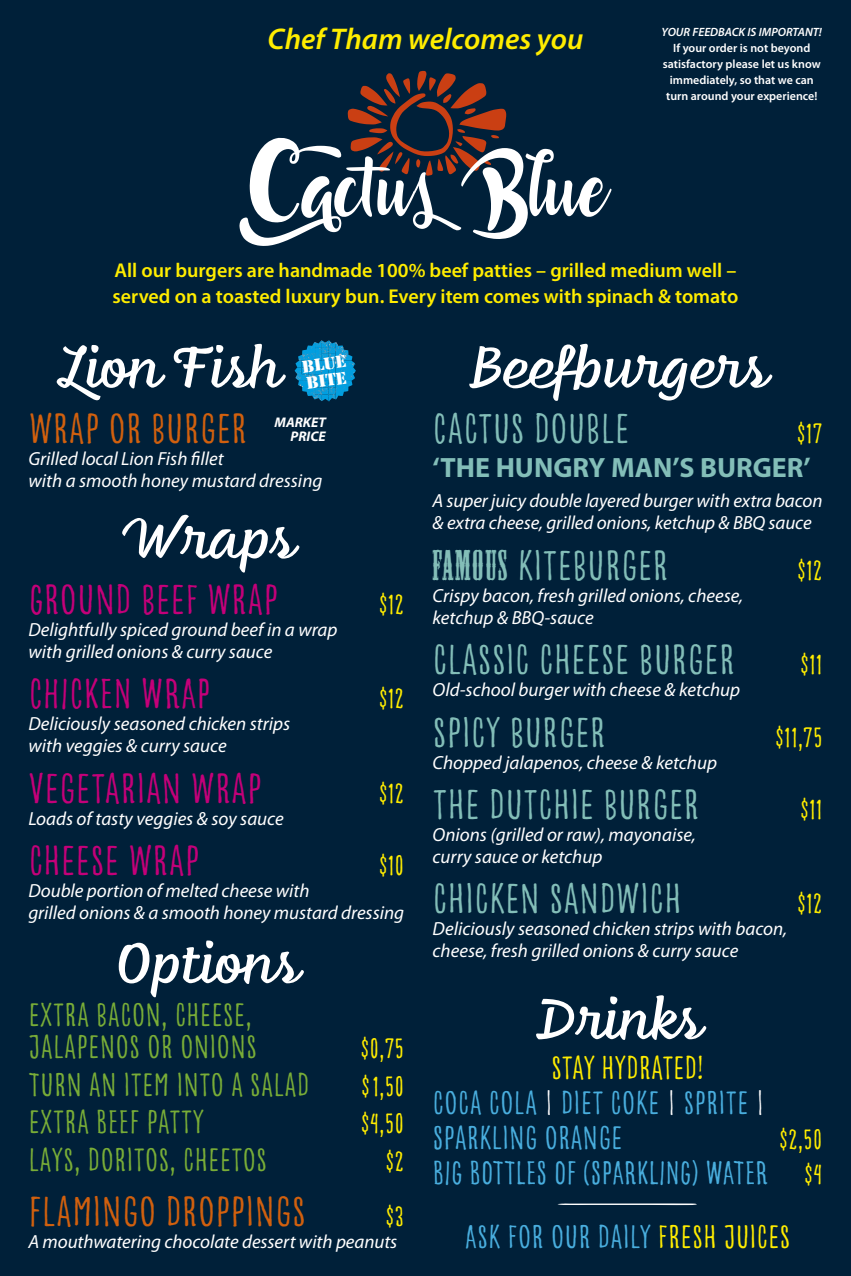
<style>
.page{position:relative;width:851px;height:1276px;background:#fff}
.page>*{position:absolute;margin:0;border:0;box-sizing:border-box;transform-origin:0 0}
.t1{font:56px "Feltro";color:#fff}
.t2{font:45px "Goodlife Sans Condensed";color:#83beb8}
.t3{font:45px "Goodlife Sans Condensed";color:#c40079}
.t4{font:45px "Goodlife Sans Condensed";color:#d1600e}
.t5{font:35px/34.9px "Goodlife Sans Condensed";letter-spacing:-.005em;color:#49aede}
.t6{font:35px/32px "Goodlife Sans Condensed";color:#79ad37}
.t7{font:35px "Goodlife Sans Condensed";color:#fff;scale:10 1}
.t8{font:30px "Goodlife Sans Condensed";color:#ffed00}
.t9{font:italic 600 30px "Myriad Pro";color:#ffed00}
.t10{font:700 28px "Myriad Pro";color:#83beb8}
.t11{font:600 20px/26px "Myriad Pro";color:#ffed00}
.t12{font:italic 19px/22px "Myriad Pro";color:#fff}
.t13{font:16px/16px "Stencil Std";color:#fff}
.t14{font:italic 700 14px/14px "Myriad Pro";color:#fff;text-align:right}
.t15{font:600 12px/16px "Myriad Pro";color:#fff;text-align:center}
.t16{font:italic 600 12px "Myriad Pro";color:#fff}
.s1{font-family:"Mesquite Std";font-size:40px}
.s2{color:#ffed00}
.s3{color:#fff}
</style>
<div class="page">
<div style="left:0;top:0;width:850px;height:1276px;background:#002039"></div>
<svg style="left:294px;top:340px;width:62px;height:61px"></svg>
<svg style="left:239px;top:71px;width:372px;height:175px"></svg>
<h3 class="t9" style="left:267px;top:22px;width:317px">Chef Tham welcomes you</h3>
<p class="t16" style="left:661px;top:26px;width:162px">YOUR FEEDBACK IS IMPORTANT!</p>
<p class="t15" style="left:662px;top:41px;width:159px">If your order is not beyond satisfactory please let us know immediately, so that we can turn around your experience!</p>
<p class="t11" style="left:112px;top:258px;width:627px">All our burgers are handmade 100% beef patties – grilled medium well – served on a toasted luxury bun. Every item comes with spinach &amp; tomato</p>
<h1 class="t1" style="left:55px;top:330px;width:224px">Lion Fish</h1>
<p class="t13" style="left:301px;top:359px;width:46px;rotate:-8deg">BLUE<br>BITE</p>
<h2 class="t4" style="left:28px;top:403px;width:220px">WRAP OR BURGER</h2>
<p class="t14" style="left:274px;top:415px;width:53px">MARKET<br>PRICE</p>
<p class="t12" style="left:28px;top:448px;width:295px">Grilled local Lion Fish fillet<br>with a smooth honey mustard dressing</p>
<h1 class="t1" style="left:119px;top:501px;width:174px">Wraps</h1>
<h2 class="t3" style="left:28px;top:574px;width:251px">GROUND BEEF WRAP</h2>
<h3 class="t8" style="left:379px;top:587px;width:27px">$12</h3>
<p class="t12" style="left:28px;top:619px;width:310px">Delightfully spiced ground beef in a wrap with grilled onions &amp; curry sauce</p>
<h2 class="t3" style="left:28px;top:668px;width:184px">CHICKEN WRAP</h2>
<h3 class="t8" style="left:379px;top:682px;width:27px">$12</h3>
<p class="t12" style="left:28px;top:713px;width:263px">Deliciously seasoned chicken strips with veggies &amp; curry sauce</p>
<h2 class="t3" style="left:28px;top:763px;width:235px">VEGETARIAN WRAP</h2>
<h3 class="t8" style="left:379px;top:776px;width:27px">$12</h3>
<p class="t12" style="left:28px;top:808px;width:257px">Loads of tasty veggies &amp; soy sauce</p>
<h2 class="t3" style="left:28px;top:835px;width:173px">CHEESE WRAP</h2>
<h3 class="t8" style="left:378px;top:848px;width:27px">$10</h3>
<p class="t12" style="left:28px;top:880px;width:377px">Double portion of melted cheese with<br>grilled onions &amp; a smooth honey mustard dressing</p>
<h1 class="t1" style="left:115px;top:925px;width:183px">Options</h1>
<h3 class="t6" style="left:28px;top:999px;width:230px">EXTRA BACON, CHEESE,<br>JALAPENOS OR ONIONS</h3>
<h3 class="t8" style="left:360px;top:1031px;width:45px">$0,75</h3>
<h3 class="t6" style="left:28px;top:1069px;width:283px">TURN AN ITEM INTO A SALAD</h3>
<h3 class="t8" style="left:361px;top:1069px;width:45px">$1,50</h3>
<h3 class="t6" style="left:28px;top:1106px;width:178px">EXTRA BEEF PATTY</h3>
<h3 class="t8" style="left:360px;top:1107px;width:45px">$4,50</h3>
<h3 class="t6" style="left:28px;top:1144px;width:240px">LAYS, DORITOS, CHEETOS</h3>
<h3 class="t8" style="left:385px;top:1144px;width:20px">$2</h3>
<h2 class="t4" style="left:28px;top:1186px;width:279px">FLAMINGO DROPPINGS</h2>
<h3 class="t8" style="left:385px;top:1199px;width:20px">$3</h3>
<p class="t12" style="left:28px;top:1230px;width:370px">A mouthwatering chocolate dessert with peanuts</p>
<h1 class="t1" style="left:469px;top:330px;width:297px">Beefburgers</h1>
<h2 class="t2" style="left:432px;top:403px;width:198px">CACTUS DOUBLE</h2>
<h3 class="t8" style="left:796px;top:417px;width:27px">$17</h3>
<h3 class="t10" style="left:432px;top:452px;width:380px">‘THE HUNGRY MAN’S BURGER’</h3>
<p class="t12" style="left:432px;top:490px;width:391px">A super juicy double layered burger with extra bacon &amp; extra cheese, grilled onions, ketchup &amp; BBQ sauce</p>
<h2 class="t2" style="left:432px;top:540px;width:237px"><span class="s1">FAMOUS</span> KITEBURGER</h2>
<h3 class="t8" style="left:797px;top:553px;width:27px">$12</h3>
<p class="t12" style="left:432px;top:585px;width:312px">Crispy bacon, fresh grilled onions, cheese, ketchup &amp; BBQ-sauce</p>
<h2 class="t2" style="left:432px;top:634px;width:304px">CLASSIC CHEESE BURGER</h2>
<h3 class="t8" style="left:800px;top:648px;width:24px">$11</h3>
<p class="t12" style="left:432px;top:679px;width:309px">Old-school burger with cheese &amp; ketchup</p>
<h2 class="t2" style="left:432px;top:707px;width:174px">SPICY BURGER</h2>
<h3 class="t8" style="left:775px;top:720px;width:49px">$11,75</h3>
<p class="t12" style="left:432px;top:751px;width:286px">Chopped jalapenos, cheese &amp; ketchup</p>
<h2 class="t2" style="left:432px;top:779px;width:268px">THE DUTCHIE BURGER</h2>
<h3 class="t8" style="left:800px;top:792px;width:24px">$11</h3>
<p class="t12" style="left:432px;top:824px;width:265px">Onions (grilled or raw), mayonaise, curry sauce or ketchup</p>
<h2 class="t2" style="left:432px;top:873px;width:250px">CHICKEN SANDWICH</h2>
<h3 class="t8" style="left:797px;top:887px;width:27px">$12</h3>
<p class="t12" style="left:432px;top:918px;width:356px">Deliciously seasoned chicken strips with bacon, cheese, fresh grilled onions &amp; curry sauce</p>
<h1 class="t1" style="left:535px;top:981px;width:165px">Drinks</h1>
<h3 class="t5" style="left:432px;top:1051px;width:332px;text-indent:118px"><span class="s2">STAY HYDRATED!<br></span>COCA COLA <span class="s3">|</span> DIET COKE <span class="s3">|</span> SPRITE <span class="s3">|<br></span>SPARKLING ORANGE</h3>
<h3 class="t5" style="left:432px;top:1155px;width:337px">BIG BOTTLES OF (SPARKLING) WATER</h3>
<h3 class="t7" style="left:542px;top:1184px;width:19px">—</h3>
<h3 class="t8" style="left:778px;top:1122px;width:45px">$2,50</h3>
<h3 class="t8" style="left:804px;top:1157px;width:20px">$4</h3>
<h3 class="t5" style="left:464px;top:1219px;width:327px">ASK FOR OUR DAILY <span class="s2">FRESH JUICES</span></h3>
</div>
